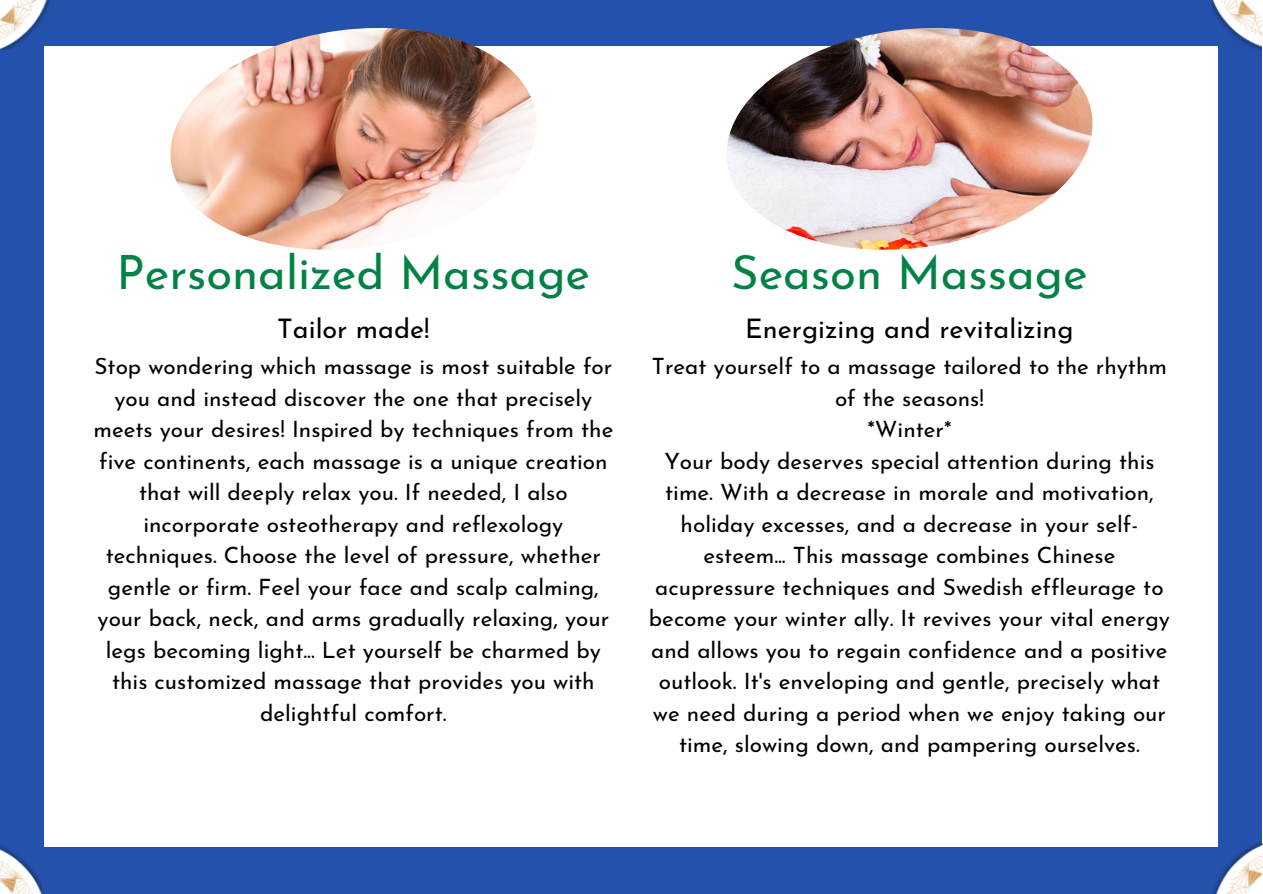
<style>
.page{position:relative;width:1263px;height:894px;background:#fff}
.page>*{position:absolute;margin:0;border:0;box-sizing:border-box;transform-origin:0 0}
.t1{font:47.25px "Josefin Sans";color:#038245}
.t2{font:27px "Josefin Sans";color:#000}
.t3{font:22.5px/31.5px "Josefin Sans";color:#000;text-align:center}
</style>
<div class="page">
<div style="left:0;top:0;width:1262px;height:893px;background:#2351ab"></div>
<div style="left:44px;top:47px;width:1173px;height:799px;background:#fff"></div>
<img style="left:0;top:0;width:50px;height:50px">
<img style="left:1212px;top:843px;width:51px;height:50px">
<img style="left:0;top:845px;width:42px;height:48px">
<img style="left:1212px;top:0;width:50px;height:51px">
<img style="left:171px;top:28px;width:365px;height:222px">
<img style="left:727px;top:28px;width:365px;height:221px">
<p class="t1" style="left:117px;top:253px;width:475px">Personalized Massage</p>
<p class="t2" style="left:277px;top:318px;width:154px">Tailor made!</p>
<p class="t3" style="left:93px;top:352px;width:521px">Stop wondering which massage is most suitable for you and instead discover the one that precisely meets your desires! Inspired by techniques from the five continents, each massage is a unique creation that will deeply relax you. If needed, I also incorporate osteotherapy and reflexology techniques. Choose the level of pressure, whether gentle or firm. Feel your face and scalp calming, your back, neck, and arms gradually relaxing, your legs becoming light... Let yourself be charmed by this customized massage that provides you with delightful comfort.</p>
<h2 class="t1" style="left:731px;top:253px;width:358px">Season Massage</h2>
<p class="t2" style="left:745px;top:318px;width:330px">Energizing and revitalizing</p>
<p class="t3" style="left:652px;top:352px;width:517px">Treat yourself to a massage tailored to the rhythm of the seasons!</p>
<h1 class="t3" style="left:867px;top:415px;width:86px">*Winter*</h1>
<h2 class="t3" style="left:649px;top:447px;width:522px">Your body deserves special attention during this time. With a decrease in morale and motivation, holiday excesses, and a decrease in your self&shy;esteem... This massage combines Chinese acupressure techniques and Swedish effleurage to become your winter ally. It revives your vital energy and allows you to regain confidence and a positive outlook. It's enveloping and gentle, precisely what we need during a period when we enjoy taking our time, slowing down, and pampering ourselves.</h2>
</div>
